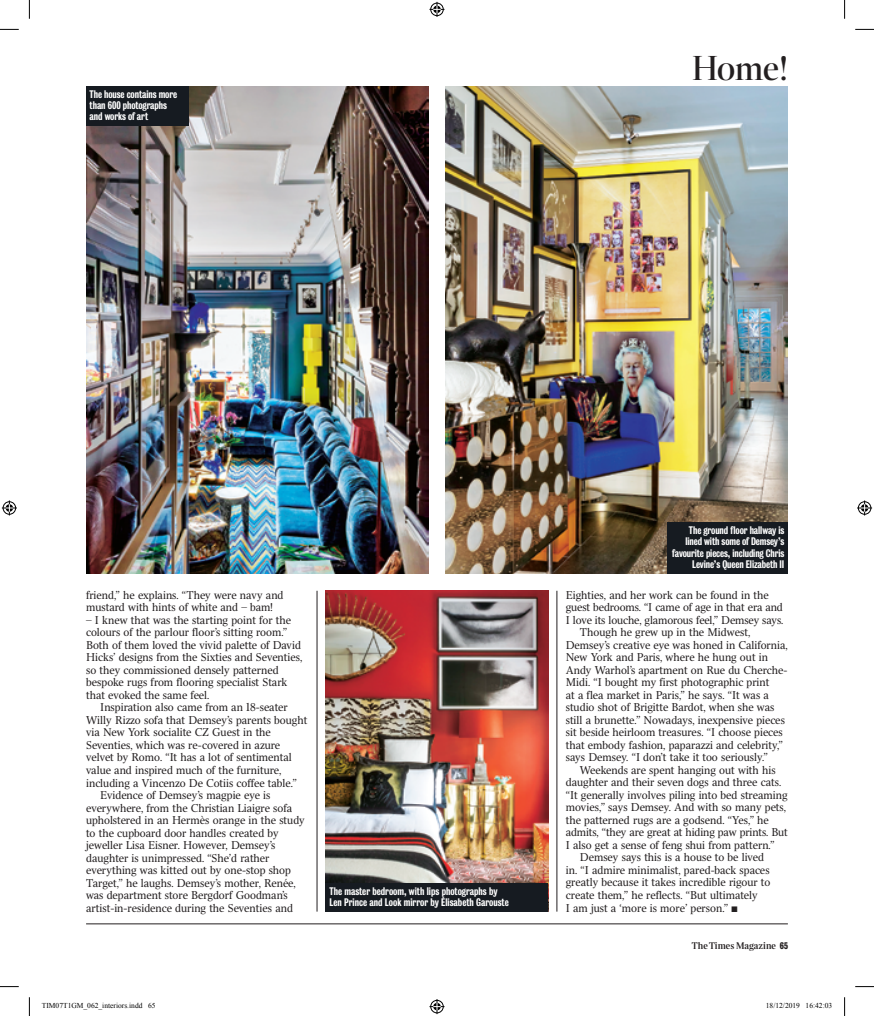
<style>
.page{position:relative;width:874px;height:1016px;background:#fff}
.page>*{position:absolute;margin:0;border:0;box-sizing:border-box;transform-origin:0 0}
.t1{font:700 34.12px "Times Modern Magazine";color:#231f20}
.t2{font:11.25px/12.5px "Times Classic Text";color:#231f20}
.t3{font:500 10px/11.2px "Bureau Grot Cond";letter-spacing:-.01em;color:#fff}
.t4{font:10px "Times Modern SF";color:#231f20}
.t5{font:7.5px "Times New Roman";color:#000}
.s1{font-family:"Bureau Grot Cond";font-weight:700;font-size:8.75px}
</style>
<div class="page">
<hr style="left:86px;top:923px;width:702px;height:1px;background:#231f20">
<hr style="left:317px;top:590px;width:1px;height:321px;background:#231f20">
<hr style="left:556px;top:590px;width:1px;height:321px;background:#231f20">
<img style="left:86px;top:86px;width:342px;height:488px">
<img style="left:446px;top:86px;width:342px;height:488px">
<img style="left:326px;top:590px;width:222px;height:293px">
<div style="left:86px;top:86px;width:102px;height:40px;background:#161b21"></div>
<div style="left:667px;top:522px;width:121px;height:52px;background:#161b21"></div>
<div style="left:326px;top:883px;width:222px;height:28px;background:#161b21"></div>
<svg style="left:0;top:29px;width:19px;height:1px"></svg>
<svg style="left:855px;top:29px;width:19px;height:1px"></svg>
<svg style="left:0;top:986px;width:19px;height:1px"></svg>
<svg style="left:855px;top:986px;width:19px;height:1px"></svg>
<svg style="left:29px;top:0;width:1px;height:19px"></svg>
<svg style="left:29px;top:997px;width:1px;height:18px"></svg>
<svg style="left:844px;top:0;width:1px;height:19px"></svg>
<svg style="left:844px;top:997px;width:1px;height:18px"></svg>
<svg style="left:429px;top:2px;width:15px;height:15px"></svg>
<svg style="left:429px;top:999px;width:15px;height:15px"></svg>
<svg style="left:2px;top:500px;width:15px;height:15px"></svg>
<svg style="left:857px;top:500px;width:15px;height:15px"></svg>
<p class="t3" style="left:90px;top:88px;width:89px">The house contains more than 600 photographs and works of art</p>
<h1 class="t1" style="left:692px;top:48px;width:97px">Home!</h1>
<p class="t2" style="left:86px;top:588px;width:199px">friend,” he explains. “They were navy and mustard with hints of white and – bam!</p>
<p class="t2" style="left:86px;top:613px;width:218px">– I knew that was the starting point for the colours of the parlour floor’s sitting room.” Both of them loved the vivid palette of David Hicks’ designs from the Sixties and Seventies, so they commissioned densely patterned bespoke rugs from flooring specialist Stark that evoked the same feel.</p>
<p class="t2" style="left:100px;top:701px;width:189px">Inspiration also came from an 18-seater</p>
<p class="t2" style="left:86px;top:713px;width:223px">Willy Rizzo sofa that Demsey’s parents bought</p>
<p class="t2" style="left:86px;top:726px;width:186px">via New York socialite CZ Guest in the</p>
<p class="t2" style="left:86px;top:738px;width:196px">Seventies, which was re-covered in azure</p>
<p class="t2" style="left:86px;top:751px;width:207px">velvet by Romo. “It has a lot of sentimental</p>
<p class="t2" style="left:86px;top:763px;width:197px">value and inspired much of the furniture,</p>
<p class="t2" style="left:86px;top:776px;width:212px">including a Vincenzo De Cotiis coffee table.”</p>
<p class="t2" style="left:100px;top:788px;width:172px">Evidence of Demsey’s magpie eye is</p>
<p class="t2" style="left:86px;top:801px;width:207px">everywhere, from the Christian Liaigre sofa</p>
<p class="t2" style="left:86px;top:813px;width:220px">upholstered in an Hermès orange in the study</p>
<p class="t2" style="left:86px;top:826px;width:194px">to the cupboard door handles created by</p>
<p class="t2" style="left:86px;top:838px;width:191px">jeweller Lisa Eisner. However, Demsey’s</p>
<p class="t2" style="left:86px;top:851px;width:185px">daughter is unimpressed. “She’d rather</p>
<p class="t2" style="left:86px;top:863px;width:206px">everything was kitted out by one-stop shop</p>
<p class="t2" style="left:86px;top:876px;width:211px">Target,” he laughs. Demsey’s mother, Renée,</p>
<p class="t2" style="left:86px;top:888px;width:203px">was department store Bergdorf Goodman’s</p>
<p class="t2" style="left:86px;top:901px;width:208px">artist-in-residence during the Seventies and</p>
<p class="t3" style="left:329px;top:885px;width:181px">The master bedroom, with lips photographs by<br>Len Prince and Look mirror by Élisabeth Garouste</p>
<p class="t3" style="left:672px;top:524px;width:113px;text-align:right">The ground floor hallway is lined with some of Demsey’s favourite pieces, including Chris<br>Levine’s Queen Elizabeth II</p>
<p class="t2" style="left:566px;top:588px;width:204px">Eighties, and her work can be found in the</p>
<p class="t2" style="left:566px;top:601px;width:219px">guest bedrooms. “I came of age in that era and</p>
<p class="t2" style="left:566px;top:613px;width:219px">I love its louche, glamorous feel,” Demsey says.</p>
<p class="t2" style="left:580px;top:626px;width:172px">Though he grew up in the Midwest,</p>
<p class="t2" style="left:566px;top:638px;width:224px">Demsey’s creative eye was honed in California,</p>
<p class="t2" style="left:566px;top:651px;width:204px">New York and Paris, where he hung out in</p>
<p class="t2" style="left:566px;top:663px;width:223px">Andy Warhol’s apartment on Rue du Cherche-</p>
<p class="t2" style="left:566px;top:676px;width:205px">Midi. “I bought my first photographic print</p>
<p class="t2" style="left:566px;top:688px;width:205px">at a flea market in Paris,” he says. “It was a</p>
<p class="t2" style="left:566px;top:701px;width:210px">studio shot of Brigitte Bardot, when she was</p>
<p class="t2" style="left:566px;top:713px;width:221px">still a brunette.” Nowadays, inexpensive pieces</p>
<p class="t2" style="left:566px;top:726px;width:219px">sit beside heirloom treasures. “I choose pieces</p>
<p class="t2" style="left:566px;top:738px;width:219px">that embody fashion, paparazzi and celebrity,”</p>
<p class="t2" style="left:566px;top:751px;width:204px">says Demsey. “I don’t take it too seriously.”</p>
<p class="t2" style="left:580px;top:763px;width:197px">Weekends are spent hanging out with his</p>
<p class="t2" style="left:566px;top:776px;width:217px">daughter and their seven dogs and three cats.</p>
<p class="t2" style="left:566px;top:788px;width:223px">“It generally involves piling into bed streaming</p>
<p class="t2" style="left:566px;top:801px;width:222px">movies,” says Demsey. And with so many pets,</p>
<p class="t2" style="left:566px;top:813px;width:204px">the patterned rugs are a godsend. “Yes,” he</p>
<p class="t2" style="left:566px;top:826px;width:224px">admits, “they are great at hiding paw prints. But</p>
<p class="t2" style="left:566px;top:838px;width:210px">I also get a sense of feng shui from pattern.”</p>
<p class="t2" style="left:580px;top:851px;width:186px">Demsey says this is a house to be lived</p>
<p class="t2" style="left:566px;top:863px;width:205px">in. “I admire minimalist, pared-back spaces</p>
<p class="t2" style="left:566px;top:876px;width:206px">greatly because it takes incredible rigour to</p>
<p class="t2" style="left:566px;top:888px;width:193px">create them,” he reflects. “But ultimately</p>
<p class="t2" style="left:566px;top:901px;width:173px">I am just a ‘more is more’ person.” ■</p>
<p class="t4" style="left:691px;top:940px;width:98px">The Times Magazine <span class="s1">65</span></p>
<p class="t5" style="left:42px;top:1000px;width:115px">TIM07T1GM_062_interiors.indd 65</p>
<p class="t5" style="left:766px;top:1000px;width:68px">18/12/2019 16:42:03</p>
</div>
